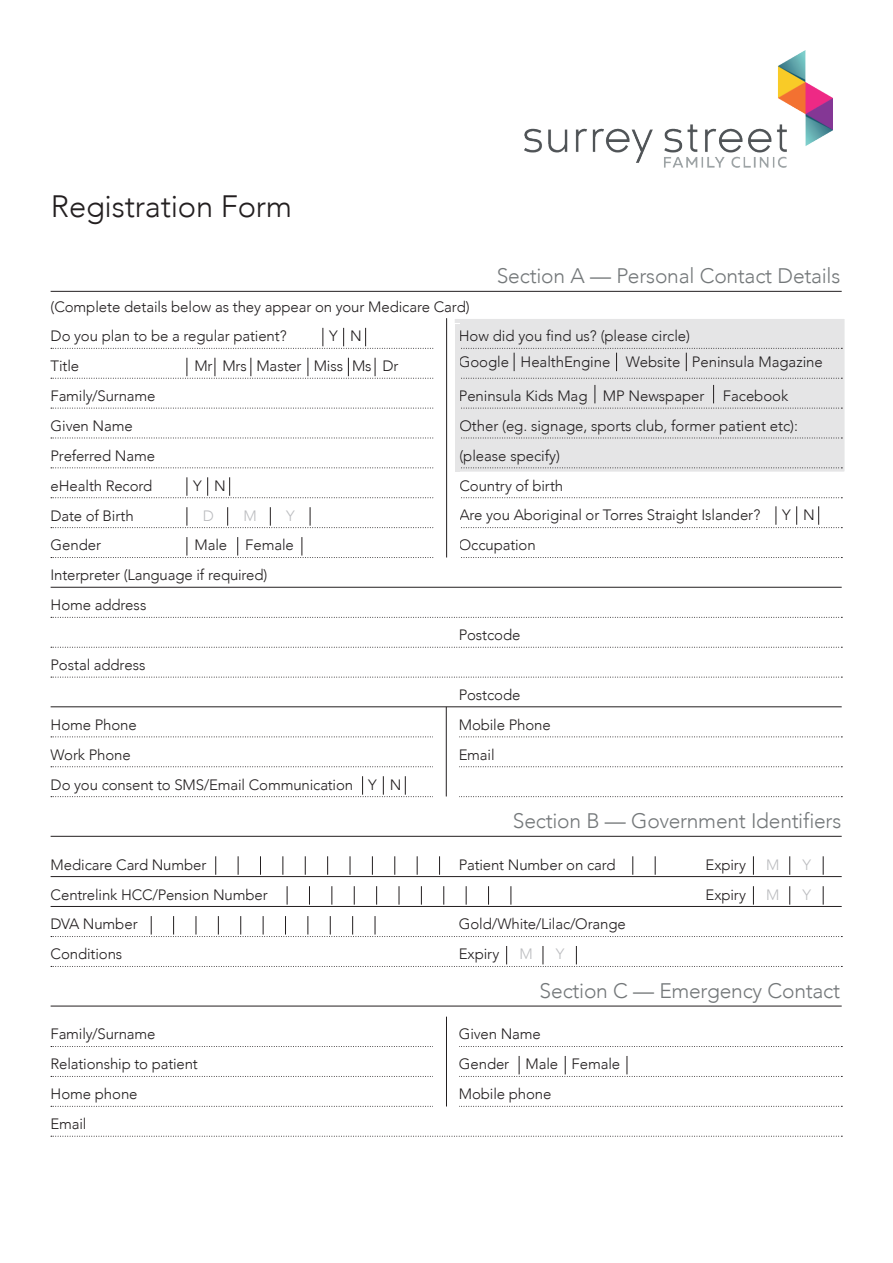
<style>
.page{position:relative;width:893px;height:1263px;background:#fff}
.page>*{position:absolute;margin:0;border:0;box-sizing:border-box;transform-origin:0 0}
.t1{font:300 30.9px "Avenir";letter-spacing:-.005em;color:#231f20}
.t2{font:300 21px "Avenir";letter-spacing:-.01em;color:#74787a}
.t3{font:300 15px/29.8px "Avenir";letter-spacing:-.005em;color:#231f20}
.t4{font:300 15px "Avenir";color:#bcbdc0}
</style>
<div class="page">
<div style="left:453px;top:317px;width:393px;height:156px;background:#e5e5e6;border:2px solid #fff"></div>
<hr style="left:51px;top:291px;width:791px;height:1px;background:#231f20">
<svg style="left:51px;top:438px;width:791px;height:1px"></svg>
<svg style="left:51px;top:467px;width:791px;height:1px"></svg>
<hr style="left:51px;top:587px;width:791px;height:1px;background:#231f20">
<svg style="left:51px;top:617px;width:791px;height:1px"></svg>
<svg style="left:51px;top:647px;width:791px;height:1px"></svg>
<svg style="left:51px;top:677px;width:791px;height:1px"></svg>
<hr style="left:51px;top:706px;width:791px;height:1px;background:#231f20">
<svg style="left:51px;top:736px;width:791px;height:1px"></svg>
<svg style="left:51px;top:766px;width:791px;height:1px"></svg>
<hr style="left:51px;top:836px;width:791px;height:1px;background:#231f20">
<hr style="left:51px;top:876px;width:791px;height:1px;background:#231f20">
<hr style="left:51px;top:906px;width:791px;height:1px;background:#231f20">
<hr style="left:51px;top:1006px;width:791px;height:1px;background:#231f20">
<svg style="left:51px;top:1046px;width:791px;height:1px"></svg>
<svg style="left:51px;top:1106px;width:791px;height:1px"></svg>
<svg style="left:51px;top:1136px;width:791px;height:1px"></svg>
<svg style="left:51px;top:328px;width:791px;height:51px"></svg>
<svg style="left:51px;top:385px;width:791px;height:24px"></svg>
<svg style="left:51px;top:477px;width:791px;height:21px"></svg>
<svg style="left:51px;top:506px;width:791px;height:22px"></svg>
<svg style="left:51px;top:537px;width:791px;height:21px"></svg>
<svg style="left:51px;top:776px;width:791px;height:21px"></svg>
<svg style="left:215px;top:856px;width:1px;height:19px"></svg>
<svg style="left:238px;top:856px;width:1px;height:19px"></svg>
<svg style="left:260px;top:856px;width:1px;height:19px"></svg>
<svg style="left:283px;top:856px;width:1px;height:19px"></svg>
<svg style="left:305px;top:856px;width:1px;height:19px"></svg>
<svg style="left:327px;top:856px;width:1px;height:19px"></svg>
<svg style="left:350px;top:856px;width:1px;height:19px"></svg>
<svg style="left:372px;top:856px;width:1px;height:19px"></svg>
<svg style="left:394px;top:856px;width:1px;height:19px"></svg>
<svg style="left:417px;top:856px;width:1px;height:19px"></svg>
<svg style="left:439px;top:856px;width:1px;height:19px"></svg>
<svg style="left:632px;top:856px;width:1px;height:19px"></svg>
<svg style="left:655px;top:856px;width:1px;height:19px"></svg>
<svg style="left:753px;top:856px;width:1px;height:19px"></svg>
<svg style="left:789px;top:856px;width:1px;height:19px"></svg>
<svg style="left:823px;top:856px;width:1px;height:19px"></svg>
<svg style="left:287px;top:886px;width:1px;height:19px"></svg>
<svg style="left:309px;top:886px;width:1px;height:19px"></svg>
<svg style="left:332px;top:886px;width:1px;height:19px"></svg>
<svg style="left:354px;top:886px;width:1px;height:19px"></svg>
<svg style="left:376px;top:886px;width:1px;height:19px"></svg>
<svg style="left:399px;top:886px;width:1px;height:19px"></svg>
<svg style="left:421px;top:886px;width:1px;height:19px"></svg>
<svg style="left:443px;top:886px;width:1px;height:19px"></svg>
<svg style="left:466px;top:886px;width:1px;height:19px"></svg>
<svg style="left:488px;top:886px;width:1px;height:19px"></svg>
<svg style="left:511px;top:886px;width:1px;height:19px"></svg>
<svg style="left:753px;top:886px;width:1px;height:19px"></svg>
<svg style="left:789px;top:886px;width:1px;height:19px"></svg>
<svg style="left:823px;top:886px;width:1px;height:19px"></svg>
<svg style="left:51px;top:916px;width:791px;height:21px"></svg>
<svg style="left:51px;top:946px;width:791px;height:21px"></svg>
<svg style="left:51px;top:1056px;width:791px;height:21px"></svg>
<div style="left:434px;top:324px;width:25px;height:252px;background:#fff"></div>
<hr style="left:446px;top:318px;width:1px;height:239px;background:#231f20">
<div style="left:434px;top:1016px;width:25px;height:92px;background:#fff"></div>
<hr style="left:446px;top:1017px;width:1px;height:89px;background:#231f20">
<div style="left:433px;top:709px;width:26px;height:91px;background:#fff"></div>
<hr style="left:446px;top:707px;width:1px;height:89px;background:#231f20">
<img style="left:524px;top:50px;width:308px;height:118px">
<hr style="left:455px;top:324px;width:4px;height:147px;background:#e5e5e6">
<h1 class="t1" style="left:51px;top:186px;width:243px">Registration Form</h1>
<h2 class="t2" style="left:497px;top:262px;width:345px">Section A — Personal Contact Details</h2>
<p class="t3" style="left:51px;top:293px;width:421px;line-height:29.2px">(Complete details below as they appear on your Medicare Card)<br>Do you plan to be a regular patient?</p>
<p class="t3" style="left:459px;top:322px;width:233px">How did you find us? (please circle)</p>
<p class="t3" style="left:329px;top:322px;width:34px">Y N</p>
<p class="t3" style="left:51px;top:351px;width:30px">Title</p>
<p class="t3" style="left:194px;top:351px;width:206px">Mr Mrs Master Miss Ms Dr</p>
<p class="t3" style="left:51px;top:381px;width:106px">Family/Surname</p>
<p class="t3" style="left:51px;top:411px;width:106px">Given Name<br>Preferred Name eHealth Record</p>
<p class="t3" style="left:193px;top:471px;width:34px">Y N</p>
<p class="t3" style="left:459px;top:347px;width:366px">Google HealthEngine Website Peninsula Magazine</p>
<p class="t3" style="left:459px;top:381px;width:247px">Peninsula Kids Mag MP Newspaper</p>
<p class="t3" style="left:459px;top:381px;width:340px;text-indent:263px">Facebook<br>Other (eg. signage, sports club, former patient etc):</p>
<p class="t3" style="left:459px;top:441px;width:102px">(please specify)</p>
<p class="t3" style="left:459px;top:471px;width:105px">Country of birth</p>
<p class="t3" style="left:459px;top:500px;width:302px">Are you Aboriginal or Torres Straight Islander?</p>
<p class="t3" style="left:782px;top:500px;width:34px">Y N</p>
<p class="t3" style="left:51px;top:501px;width:85px">Date of Birth</p>
<p class="t4" style="left:203px;top:506px;width:13px">D</p>
<p class="t4" style="left:244px;top:506px;width:15px">M</p>
<p class="t4" style="left:286px;top:506px;width:10px">Y</p>
<p class="t3" style="left:51px;top:531px;width:52px">Gender</p>
<p class="t3" style="left:194px;top:531px;width:101px">Male Female</p>
<p class="t3" style="left:459px;top:531px;width:78px">Occupation</p>
<p class="t3" style="left:51px;top:561px;width:218px">Interpreter (Language if required)<br>Home address</p>
<p class="t3" style="left:459px;top:620px;width:63px">Postcode</p>
<p class="t3" style="left:51px;top:650px;width:96px">Postal address</p>
<p class="t3" style="left:459px;top:680px;width:63px">Postcode</p>
<p class="t3" style="left:51px;top:710px;width:88px">Home Phone</p>
<p class="t3" style="left:459px;top:710px;width:94px">Mobile Phone</p>
<p class="t3" style="left:51px;top:740px;width:82px">Work Phone</p>
<p class="t3" style="left:459px;top:740px;width:37px">Email</p>
<p class="t3" style="left:51px;top:770px;width:352px">Do you consent to SMS/Email Communication Y N</p>
<h2 class="t2" style="left:513px;top:807px;width:330px">Section B — Government Identifiers</h2>
<p class="t3" style="left:51px;top:850px;width:157px">Medicare Card Number</p>
<p class="t3" style="left:459px;top:850px;width:158px">Patient Number on card</p>
<p class="t3" style="left:706px;top:850px;width:42px">Expiry</p>
<p class="t4" style="left:766px;top:855px;width:15px">M</p>
<p class="t4" style="left:802px;top:855px;width:10px">Y</p>
<p class="t3" style="left:51px;top:880px;width:219px">Centrelink HCC/Pension Number</p>
<p class="t3" style="left:706px;top:880px;width:42px">Expiry</p>
<p class="t4" style="left:766px;top:884px;width:15px">M</p>
<p class="t4" style="left:802px;top:884px;width:10px">Y</p>
<p class="t3" style="left:51px;top:910px;width:89px">DVA Number</p>
<p class="t3" style="left:459px;top:910px;width:168px">Gold/White/Lilac/Orange</p>
<p class="t3" style="left:51px;top:940px;width:73px">Conditions</p>
<p class="t3" style="left:459px;top:940px;width:42px">Expiry</p>
<p class="t4" style="left:519px;top:944px;width:15px">M</p>
<p class="t4" style="left:556px;top:944px;width:10px">Y</p>
<h2 class="t2" style="left:540px;top:976px;width:302px">Section C — Emergency Contact</h2>
<p class="t3" style="left:51px;top:1020px;width:106px">Family/Surname</p>
<p class="t3" style="left:459px;top:1020px;width:84px">Given Name</p>
<p class="t3" style="left:51px;top:1050px;width:149px">Relationship to patient</p>
<p class="t3" style="left:459px;top:1050px;width:163px">Gender Male Female</p>
<p class="t3" style="left:51px;top:1079px;width:89px">Home phone</p>
<p class="t3" style="left:459px;top:1079px;width:94px">Mobile phone</p>
<p class="t3" style="left:51px;top:1109px;width:37px">Email</p>
</div>
